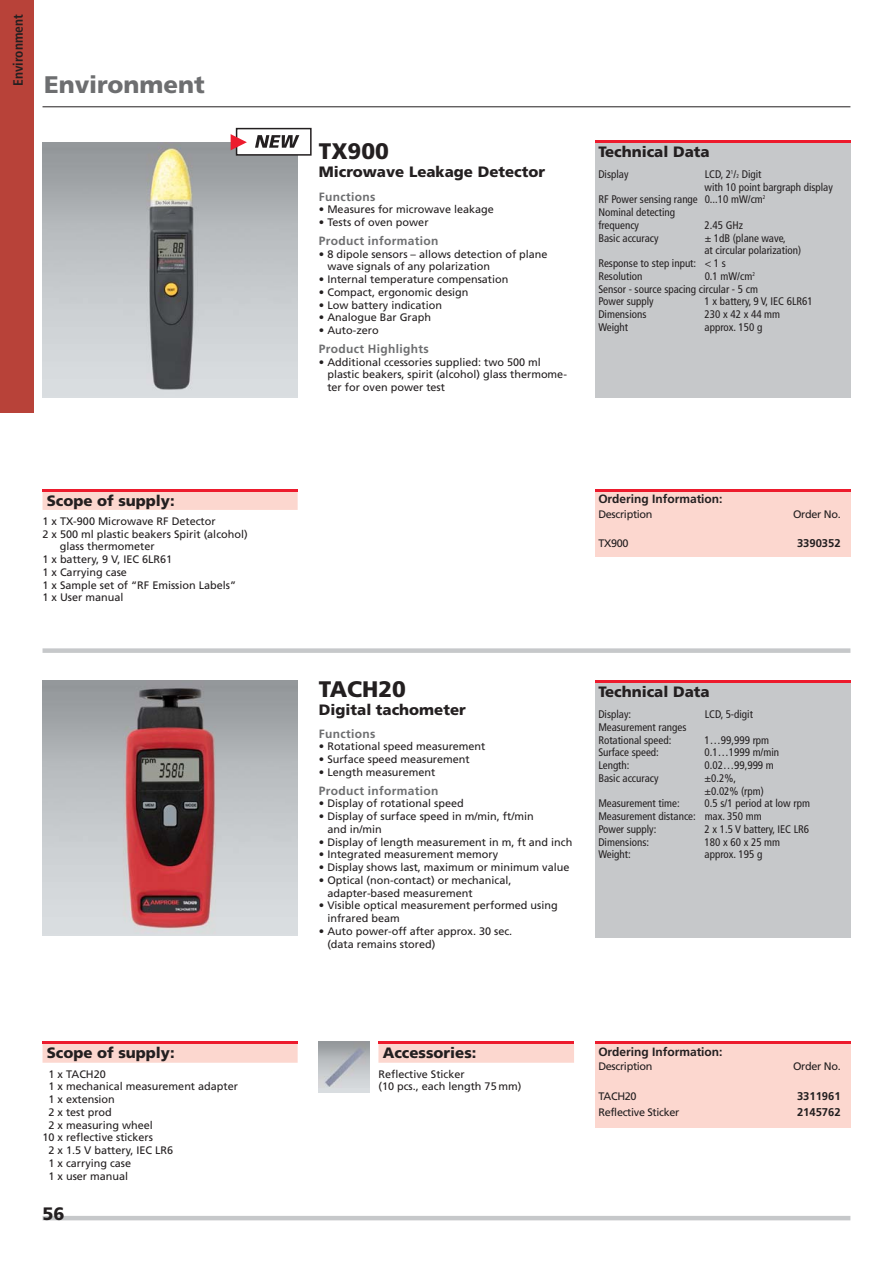
<style>
.page{position:relative;width:893px;height:1263px;background:#fff}
.page>*{position:absolute;margin:0;border:0;box-sizing:border-box;transform-origin:0 0}
.t1{font:900 24px "Frutiger";color:#6d6e70}
.t2{font:900 22.5px "Frutiger";color:#231f20}
.t3{font:900 18px "Frutiger";color:#231f20}
.t4{font:900 15px "Frutiger";color:#231f20}
.t5{font:700 condensed 13.5px "Frutiger";color:#231f20}
.t6{font:700 12px "Frutiger";letter-spacing:.025em;color:#6d6e70}
.t7{font:700 12px "Frutiger";color:#231f20}
.t8{font:700 11.25px "Frutiger";color:#231f20}
.t9{font:condensed 10.95px/12.8px "Frutiger";color:#231f20}
.t10{font:10.8px/12.8px "Frutiger";color:#231f20}
.t11{font:10.8px "Frutiger";letter-spacing:-.03em;color:#231f20}
.s1{font-size:5.55px}
</style>
<div class="page">
<hr style="left:43px;top:1216px;width:807px;height:4px;background:#c6c8ca">
<div style="left:43px;top:648px;width:807px;height:5px;background:#c6c8ca"></div>
<hr style="left:43px;top:107px;width:807px;height:1px;background:#231f20">
<div style="left:0;top:0;width:34px;height:412px;background:#b84239"></div>
<img style="left:43px;top:143px;width:255px;height:255px">
<div style="left:595px;top:142px;width:255px;height:256px;background:#c6c8ca"></div>
<div style="left:595px;top:491px;width:255px;height:66px;background:#fcd7cf"></div>
<div style="left:43px;top:491px;width:255px;height:19px;background:#fcd7cf"></div>
<hr style="left:595px;top:489px;width:255px;height:2px;background:#ed1b2d">
<hr style="left:595px;top:140px;width:255px;height:2px;background:#ed1b2d">
<hr style="left:43px;top:489px;width:255px;height:2px;background:#ed1b2d">
<img style="left:43px;top:680px;width:255px;height:255px">
<div style="left:595px;top:682px;width:255px;height:256px;background:#c6c8ca"></div>
<div style="left:595px;top:1044px;width:255px;height:84px;background:#fcd7cf"></div>
<div style="left:43px;top:1044px;width:255px;height:19px;background:#fcd7cf"></div>
<hr style="left:595px;top:1042px;width:255px;height:2px;background:#ed1b2d">
<hr style="left:595px;top:680px;width:255px;height:2px;background:#ed1b2d">
<hr style="left:43px;top:1042px;width:255px;height:2px;background:#ed1b2d">
<div style="left:378px;top:1044px;width:196px;height:19px;background:#fcd7cf"></div>
<img style="left:319px;top:1042px;width:51px;height:50px">
<hr style="left:378px;top:1042px;width:196px;height:2px;background:#ed1b2d">
<div style="left:237px;top:129px;width:74px;height:26px;background:#fff"></div>
<div style="left:236px;top:128px;width:76px;height:28px;border:2px solid #231f20"></div>
<svg style="left:231px;top:134px;width:16px;height:16px"></svg>
<svg style="left:255px;top:135px;width:44px;height:13px"></svg>
<p class="t5" style="left:13px;top:86px;width:73px;rotate:-90deg">Environment</p>
<h1 class="t1" style="left:44px;top:75px;width:162px">Environment</h1>
<h3 class="t4" style="left:47px;top:494px;width:129px">Scope of supply:</h3>
<p class="t10" style="left:43px;top:515px;width:175px">1 x TX-900 Microwave RF Detector</p>
<p class="t10" style="left:43px;top:528px;width:207px">2 x 500 ml plastic beakers Spirit (alcohol)</p>
<p class="t10" style="left:60px;top:541px;width:96px">glass thermometer</p>
<p class="t10" style="left:43px;top:554px;width:131px">1 x battery, 9 V, IEC 6LR61</p>
<p class="t10" style="left:43px;top:566px;width:86px">1 x Carrying case</p>
<p class="t10" style="left:43px;top:579px;width:195px">1 x Sample set of “RF Emission Labels”</p>
<p class="t10" style="left:43px;top:592px;width:82px">1 x User manual</p>
<h3 class="t4" style="left:47px;top:1047px;width:129px">Scope of supply:</h3>
<p class="t10" style="left:49px;top:1068px;width:59px">1 x TACH20</p>
<p class="t10" style="left:49px;top:1081px;width:191px">1 x mechanical measurement adapter</p>
<p class="t10" style="left:49px;top:1094px;width:68px">1 x extension</p>
<p class="t10" style="left:49px;top:1106px;width:65px">2 x test prod</p>
<p class="t10" style="left:49px;top:1119px;width:106px">2 x measuring wheel</p>
<p class="t10" style="left:43px;top:1132px;width:112px">10 x reflective stickers</p>
<p class="t10" style="left:49px;top:1145px;width:126px">2 x 1.5 V battery, IEC LR6</p>
<p class="t10" style="left:49px;top:1157px;width:84px">1 x carrying case</p>
<p class="t10" style="left:49px;top:1170px;width:81px">1 x user manual</p>
<h3 class="t3" style="left:43px;top:1207px;width:24px">56</h3>
<h2 class="t2" style="left:319px;top:143px;width:71px">TX900</h2>
<h3 class="t4" style="left:319px;top:166px;width:228px">Microwave Leakage Detector</h3>
<p class="t6" style="left:319px;top:192px;width:58px">Functions</p>
<p class="t10" style="left:319px;top:204px;width:177px">• Measures for microwave leakage</p>
<p class="t10" style="left:319px;top:217px;width:111px">• Tests of oven power</p>
<p class="t6" style="left:319px;top:236px;width:121px">Product information</p>
<p class="t10" style="left:327px;top:248px;width:222px;text-indent:-8px">• 8 dipole sensors – allows detection of plane wave signals of any polarization</p>
<p class="t10" style="left:319px;top:274px;width:191px">• Internal temperature compensation</p>
<p class="t10" style="left:319px;top:287px;width:151px">• Compact, ergonomic design</p>
<p class="t10" style="left:319px;top:299px;width:125px">• Low battery indication</p>
<p class="t10" style="left:319px;top:312px;width:114px">• Analogue Bar Graph</p>
<p class="t10" style="left:319px;top:325px;width:61px">• Auto-zero</p>
<p class="t6" style="left:319px;top:344px;width:111px">Product Highlights</p>
<p class="t10" style="left:327px;top:356px;width:241px;text-indent:-8px">• Additional ccessories supplied: two 500 ml plastic beakers, spirit (alcohol) glass thermome&shy;ter for oven power test</p>
<h3 class="t4" style="left:598px;top:145px;width:113px">Technical Data</h3>
<p class="t9" style="left:598px;top:169px;width:32px">Display</p>
<p class="t9" style="left:705px;top:169px;width:58px">LCD, 2<sup>1</sup>/<span class="s1">2</span> Digit</p>
<p class="t9" style="left:704px;top:181px;width:130px">with 10 point bargraph display</p>
<p class="t9" style="left:598px;top:194px;width:169px">RF Power sensing range 0...10 mW/cm<sup>2</sup></p>
<p class="t9" style="left:598px;top:207px;width:78px">Nominal detecting</p>
<p class="t9" style="left:598px;top:220px;width:42px">frequency</p>
<p class="t9" style="left:705px;top:220px;width:40px">2.45 GHz</p>
<p class="t9" style="left:598px;top:232px;width:62px">Basic accuracy</p>
<p class="t9" style="left:705px;top:232px;width:83px">± 1dB (plane wave,</p>
<p class="t9" style="left:704px;top:245px;width:98px">at circular polarization)</p>
<p class="t9" style="left:598px;top:258px;width:129px">Response to step input: &lt; 1 s</p>
<p class="t9" style="left:598px;top:271px;width:46px">Resolution</p>
<p class="t9" style="left:598px;top:271px;width:161px;text-indent:106px">0.1 mW/cm<sup>2<br></sup>Sensor - source spacing circular - 5 cm<br>Power supply</p>
<p class="t9" style="left:705px;top:296px;width:110px">1 x battery, 9 V, IEC 6LR61</p>
<p class="t9" style="left:598px;top:309px;width:50px">Dimensions</p>
<p class="t9" style="left:705px;top:309px;width:77px">230 x 42 x 44 mm</p>
<p class="t9" style="left:598px;top:322px;width:31px">Weight</p>
<p class="t9" style="left:705px;top:322px;width:59px">approx. 150 g</p>
<p class="t7" style="left:598px;top:494px;width:126px">Ordering Information:</p>
<p class="t11" style="left:598px;top:510px;width:56px">Description</p>
<p class="t10" style="left:793px;top:508px;width:49px">Order No.</p>
<p class="t10" style="left:598px;top:537px;width:32px">TX900</p>
<p class="t8" style="left:797px;top:538px;width:45px">3390352</p>
<h2 class="t2" style="left:319px;top:680px;width:89px">TACH20</h2>
<h3 class="t4" style="left:319px;top:703px;width:148px">Digital tachometer</h3>
<p class="t6" style="left:319px;top:729px;width:58px">Functions</p>
<p class="t10" style="left:319px;top:741px;width:168px">• Rotational speed measurement</p>
<p class="t10" style="left:319px;top:754px;width:152px">• Surface speed measurement</p>
<p class="t10" style="left:319px;top:766px;width:118px">• Length measurement</p>
<p class="t6" style="left:319px;top:786px;width:121px">Product information</p>
<p class="t10" style="left:319px;top:798px;width:146px">• Display of rotational speed</p>
<p class="t10" style="left:327px;top:811px;width:208px;text-indent:-8px">• Display of surface speed in m/min, ft/min and in/min</p>
<p class="t10" style="left:319px;top:836px;width:255px">• Display of length measurement in m, ft and inch</p>
<p class="t10" style="left:319px;top:849px;width:181px">• Integrated measurement memory</p>
<p class="t10" style="left:319px;top:862px;width:252px">• Display shows last, maximum or minimum value</p>
<p class="t10" style="left:327px;top:875px;width:186px;text-indent:-8px">• Optical (non-contact) or mechanical, adapter-based measurement</p>
<p class="t10" style="left:327px;top:900px;width:232px;text-indent:-8px">• Visible optical measurement performed using infrared beam</p>
<p class="t10" style="left:327px;top:926px;width:186px;text-indent:-8px">• Auto power-off after approx. 30 sec. (data remains stored)</p>
<h3 class="t4" style="left:598px;top:685px;width:113px">Technical Data</h3>
<p class="t9" style="left:598px;top:709px;width:34px">Display:</p>
<p class="t9" style="left:705px;top:709px;width:50px">LCD, 5-digit</p>
<p class="t9" style="left:598px;top:721px;width:90px">Measurement ranges<br>Rotational speed:</p>
<p class="t9" style="left:705px;top:734px;width:66px">1…99,999 rpm</p>
<p class="t9" style="left:598px;top:747px;width:62px">Surface speed:</p>
<p class="t9" style="left:705px;top:747px;width:76px">0.1…1999 m/min</p>
<p class="t9" style="left:598px;top:760px;width:33px">Length:</p>
<p class="t9" style="left:705px;top:760px;width:71px">0.02…99,999 m</p>
<p class="t9" style="left:598px;top:772px;width:62px">Basic accuracy</p>
<p class="t9" style="left:704px;top:772px;width:61px">±0.2%, ±0.02% (rpm)</p>
<p class="t9" style="left:598px;top:798px;width:83px">Measurement time:</p>
<p class="t9" style="left:598px;top:798px;width:213px;text-indent:106px">0.5 s/1 period at low rpm<br>Measurement distance: max. 350 mm<br>Power supply:</p>
<p class="t9" style="left:705px;top:823px;width:106px">2 x 1.5 V battery, IEC LR6</p>
<p class="t9" style="left:598px;top:836px;width:52px">Dimensions:</p>
<p class="t9" style="left:705px;top:836px;width:77px">180 x 60 x 25 mm</p>
<p class="t9" style="left:598px;top:849px;width:34px">Weight:</p>
<p class="t9" style="left:705px;top:849px;width:59px">approx. 195 g</p>
<h3 class="t4" style="left:383px;top:1047px;width:95px">Accessories:</h3>
<p class="t10" style="left:378px;top:1068px;width:144px">Reflective Sticker<br>(10 pcs., each length 75 mm)</p>
<p class="t7" style="left:598px;top:1047px;width:126px">Ordering Information:</p>
<p class="t11" style="left:598px;top:1062px;width:56px">Description</p>
<p class="t10" style="left:793px;top:1061px;width:49px">Order No.</p>
<p class="t10" style="left:598px;top:1090px;width:40px">TACH20</p>
<p class="t8" style="left:797px;top:1091px;width:45px">3311961</p>
<p class="t11" style="left:598px;top:1108px;width:83px">Reflective Sticker</p>
<p class="t8" style="left:797px;top:1108px;width:45px">2145762</p>
</div>
